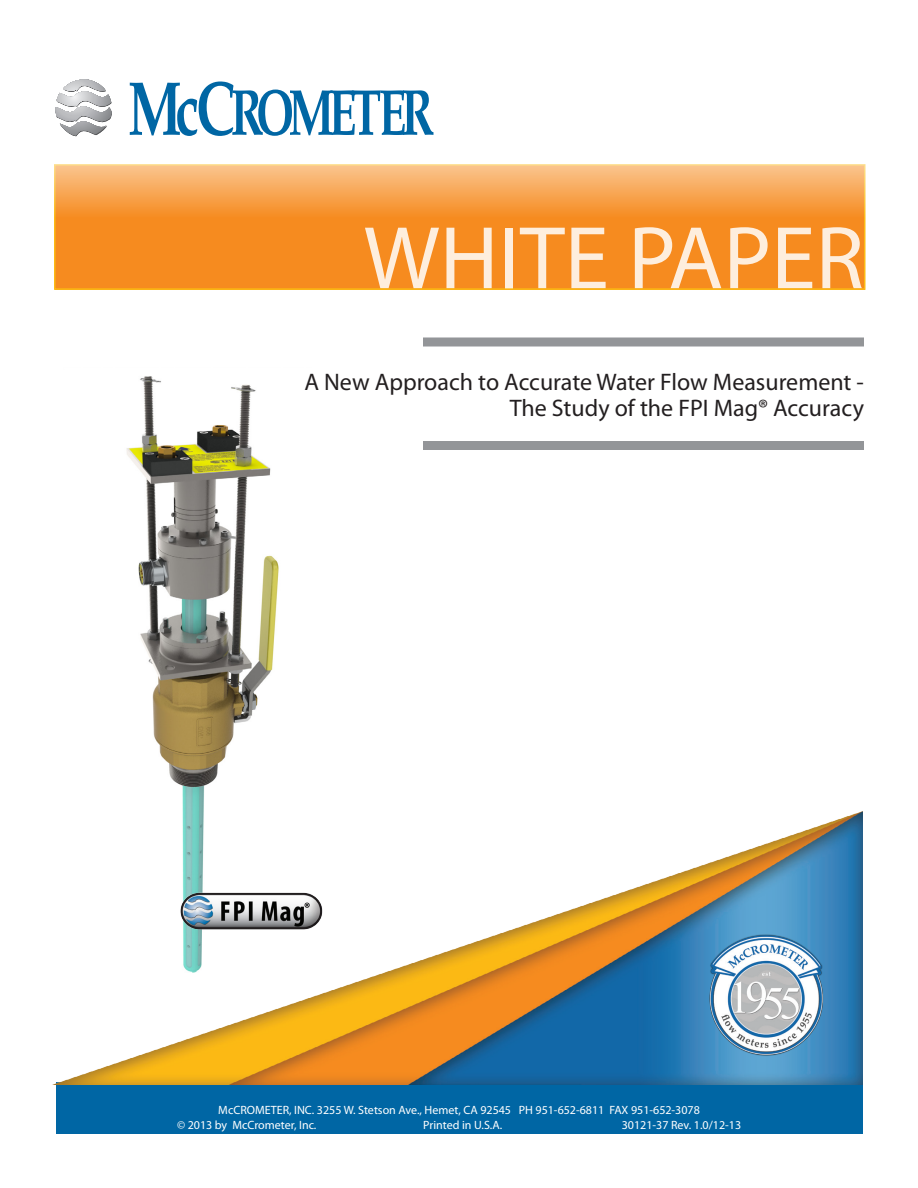
<style>
.page{position:relative;width:918px;height:1188px;background:#fff}
.page>*{position:absolute;margin:0;border:0;box-sizing:border-box;transform-origin:0 0}
.t1{font:90px "Myriad Pro";color:#feeedd}
.t2{font:24px/26.4px "Myriad Pro";color:#231f20;text-align:right}
.t3{font:12px "Myriad Pro";color:#fff}
</style>
<div class="page">
<img style="left:126px;top:376px;width:153px;height:434px">
<div style="left:56px;top:1082px;width:806px;height:52px;background:#0066a4"></div>
<img style="left:55px;top:810px;width:807px;height:274px">
<svg style="left:57px;top:167px;width:806px;height:120px;background:#f69636"></svg>
<div style="left:54px;top:164px;width:812px;height:126px;border:2px solid #fcba13"></div>
<svg style="left:130px;top:81px;width:304px;height:55px"></svg>
<svg style="left:56px;top:80px;width:56px;height:56px"></svg>
<div style="left:423px;top:441px;width:441px;height:9px;background:#939598"></div>
<div style="left:423px;top:338px;width:441px;height:8px;background:#939598"></div>
<img style="left:703px;top:933px;width:125px;height:125px">
<img style="left:178px;top:891px;width:146px;height:41px">
<h1 class="t1" style="left:364px;top:203px;width:502px">WHITE PAPER</h1>
<p class="t2" style="left:304px;top:368px;width:561px">A New Approach to Accurate Water Flow Measurement -<br>The Study of the FPI Mag® Accuracy</p>
<p class="t3" style="left:218px;top:1103px;width:483px">McCROMETER, INC. 3255 W. Stetson Ave., Hemet, CA 92545 PH 951-652-6811 FAX 951-652-3078</p>
<p class="t3" style="left:177px;top:1117px;width:141px">© 2013 by McCrometer, Inc.</p>
<p class="t3" style="left:423px;top:1117px;width:80px">Printed in U.S.A.</p>
<p class="t3" style="left:622px;top:1117px;width:121px">30121-37 Rev. 1.0/12-13</p>
</div>
